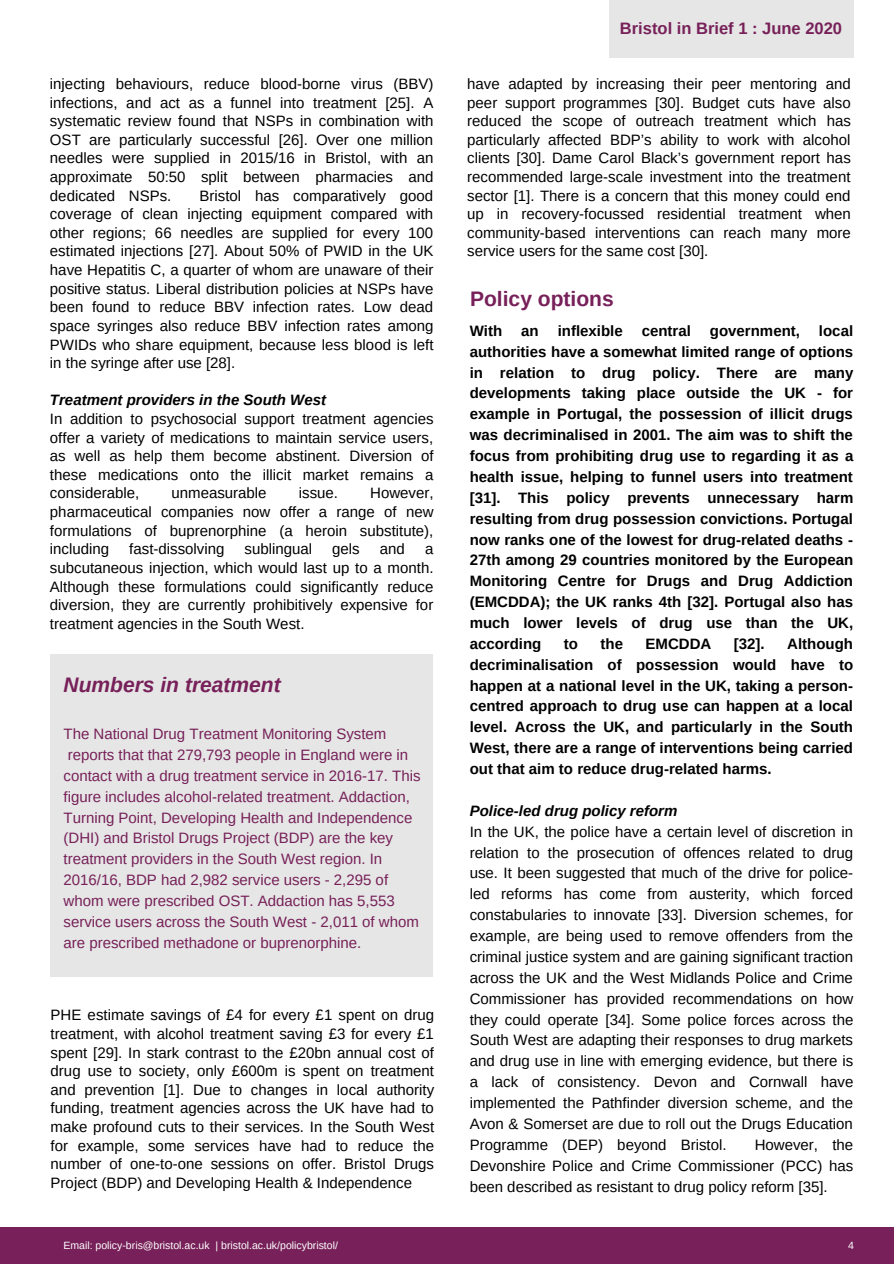
<style>
.page{position:relative;width:894px;height:1264px;background:#fff}
.page>*{position:absolute;margin:0;border:0;box-sizing:border-box;transform-origin:0 0}
.t1{font:italic 700 21px "Arimo";color:#772059}
.t2{font:700 21px "Arimo";color:#772059}
.t3{font:700 16.5px "Arimo";color:#772059}
.t4{font:15px/18.6px "Arimo";color:#000;text-align:justify}
.t5{font:700 15px/20.9px "Arimo";color:#000;text-align:justify}
.t6{font:15px/20.9px "Arimo";color:#772059}
.t7{font:italic 700 15px "Arimo";color:#000}
.t8{font:10.5px "Arimo";color:#fff}
</style>
<div class="page">
<div style="left:0;top:1227px;width:893px;height:36px;background:#772059"></div>
<div style="left:50px;top:654px;width:382px;height:322px;background:#e5e6e5"></div>
<div style="left:608px;top:0;width:245px;height:58px;background:#e5e6e5"></div>
<p class="t4" style="left:50px;top:74px;width:385px">injecting behaviours, reduce blood-borne virus (BBV) infections, and act as a funnel into treatment [25]. A systematic review found that NSPs in combination with OST are particularly successful [26]. Over one million needles were supplied in 2015/16 in Bristol, with an approximate 50:50 split between pharmacies and dedicated NSPs.</p>
<p class="t4" style="left:50px;top:186px;width:385px;text-indent:149px">Bristol has comparatively good coverage of clean injecting equipment compared with other regions; 66 needles are supplied for every 100 estimated injections [27]. About 50% of PWID in the UK have Hepatitis C, a quarter of whom are unaware of their positive status. Liberal distribution policies at NSPs have been found to reduce BBV infection rates. Low dead space syringes also reduce BBV infection rates among PWIDs who share equipment, because less blood is left in the syringe after use [28].</p>
<p class="t7" style="left:50px;top:392px;width:277px">Treatment providers in the South West</p>
<p class="t4" style="left:50px;top:409px;width:385px">In addition to psychosocial support treatment agencies offer a variety of medications to maintain service users, as well as help them become abstinent. Diversion of these medications onto the illicit market remains a considerable,</p>
<p class="t4" style="left:171px;top:484px;width:97px">unmeasurable</p>
<p class="t4" style="left:299px;top:484px;width:41px">issue.</p>
<p class="t4" style="left:50px;top:484px;width:385px;text-indent:320px">However, pharmaceutical companies now offer a range of new formulations of buprenorphine (a heroin substitute), including</p>
<p class="t4" style="left:129px;top:540px;width:97px">fast-dissolving</p>
<p class="t4" style="left:244px;top:540px;width:69px">sublingual</p>
<p class="t4" style="left:332px;top:540px;width:29px">gels</p>
<p class="t4" style="left:380px;top:540px;width:27px">and</p>
<p class="t4" style="left:50px;top:540px;width:385px;text-indent:375px">a subcutaneous injection, which would last up to a month.<br>Although these formulations could significantly reduce diversion, they are currently prohibitively expensive for treatment agencies in the South West.</p>
<h1 class="t1" style="left:63px;top:673px;width:219px">Numbers in treatment</h1>
<p class="t6" style="left:63px;top:723px;width:358px">The National Drug Treatment Monitoring System reports that that 279,793 people in England were in contact with a drug treatment service in 2016-17. This figure includes alcohol-related treatment. Addaction, Turning Point, Developing Health and Independence (DHI) and Bristol Drugs Project (BDP) are the key treatment providers in the South West region. In 2016/16, BDP had 2,982 service users - 2,295 of whom were prescribed OST. Addaction has 5,553 service users across the South West - 2,011 of whom are prescribed methadone or buprenorphine.</p>
<p class="t4" style="left:51px;top:1005px;width:385px">PHE estimate savings of £4 for every £1 spent on drug treatment, with alcohol treatment saving £3 for every £1 spent [29]. In stark contrast to the £20bn annual cost of drug use to society, only £600m is spent on treatment and prevention [1]. Due to changes in local authority funding, treatment agencies across the UK have had to make profound cuts to their services. In the South West for example, some services have had to reduce the number of one-to-one sessions on offer. Bristol Drugs Project (BDP) and Developing Health &amp; Independence</p>
<p class="t3" style="left:619px;top:19px;width:224px">Bristol in Brief 1 : June 2020</p>
<p class="t3" style="left:634px;top:20px;width:115px">Bristol in Brief</p>
<p class="t4" style="left:467px;top:74px;width:385px">have adapted by increasing their peer mentoring and peer support programmes [30]. Budget cuts have also reduced the scope of outreach treatment which has particularly affected BDP’s ability to work with alcohol clients [30]. Dame Carol Black’s government report has recommended large-scale investment into the treatment sector [1]. There is a concern that this money could end up in recovery-focussed residential treatment when community-based interventions can reach many more service users for the same cost [30].</p>
<h1 class="t2" style="left:470px;top:287px;width:145px">Policy options</h1>
<p class="t5" style="left:469px;top:320px;width:385px;text-indent:349px">local authorities have a somewhat limited range of options in relation to drug policy. There are many developments taking place outside the UK - for example in Portugal, the possession of illicit drugs was decriminalised in 2001. The aim was to shift the focus from prohibiting drug use to regarding it as a health issue, helping to funnel users into treatment [31]. This policy prevents unnecessary harm resulting from drug possession convictions. Portugal now ranks one of the lowest for drug-related deaths - 27th among 29 countries monitored by the European Monitoring Centre for Drugs and Drug Addiction (EMCDDA); the UK ranks 4th [32]. Portugal also has much lower levels of drug use than the UK, according</p>
<p class="t5" style="left:469px;top:320px;width:34px">With</p>
<p class="t5" style="left:521px;top:320px;width:19px">an</p>
<p class="t5" style="left:557px;top:320px;width:67px">inflexible</p>
<p class="t5" style="left:641px;top:320px;width:51px">central</p>
<p class="t5" style="left:709px;top:320px;width:92px">government,</p>
<p class="t5" style="left:469px;top:633px;width:385px;text-indent:317px">Although decriminalisation of possession would have to happen at a national level in the UK, taking a person&shy;centred approach to drug use can happen at a local level. Across the UK, and particularly in the South West, there are a range of interventions being carried out that aim to reduce drug-related harms.</p>
<p class="t7" style="left:469px;top:802px;width:209px">Police-led drug policy reform</p>
<p class="t4" style="left:469px;top:821px;width:385px;line-height:20.9px">In the UK, the police have a certain level of discretion in relation to the prosecution of offences related to drug use. It been suggested that much of the drive for police&shy;led reforms has come from austerity, which forced constabularies to innovate [33]. Diversion schemes, for example, are being used to remove offenders from the criminal justice system and are gaining significant traction across the UK and the West Midlands Police and Crime Commissioner has provided recommendations on how they could operate [34]. Some police forces across the South West are adapting their responses to drug markets and drug use in line with emerging evidence, but there is a lack of consistency. Devon and Cornwall have implemented the Pathfinder diversion scheme, and the Avon &amp; Somerset are due to roll out the Drugs Education Programme (DEP) beyond Bristol.</p>
<p class="t5" style="left:563px;top:633px;width:16px">to</p>
<p class="t5" style="left:600px;top:633px;width:24px">the</p>
<p class="t5" style="left:645px;top:633px;width:67px">EMCDDA</p>
<p class="t5" style="left:733px;top:633px;width:32px">[32].</p>
<p class="t4" style="left:469px;top:1134px;width:385px;line-height:20.9px;text-indent:285px">However, the Devonshire Police and Crime Commissioner (PCC) has been described as resistant to drug policy reform [35].</p>
<p class="t8" style="left:63px;top:1239px;width:276px">Email: policy-bris@bristol.ac.uk | bristol.ac.uk/policybristol/</p>
<p class="t8" style="left:847px;top:1239px;width:7px">4</p>
</div>
